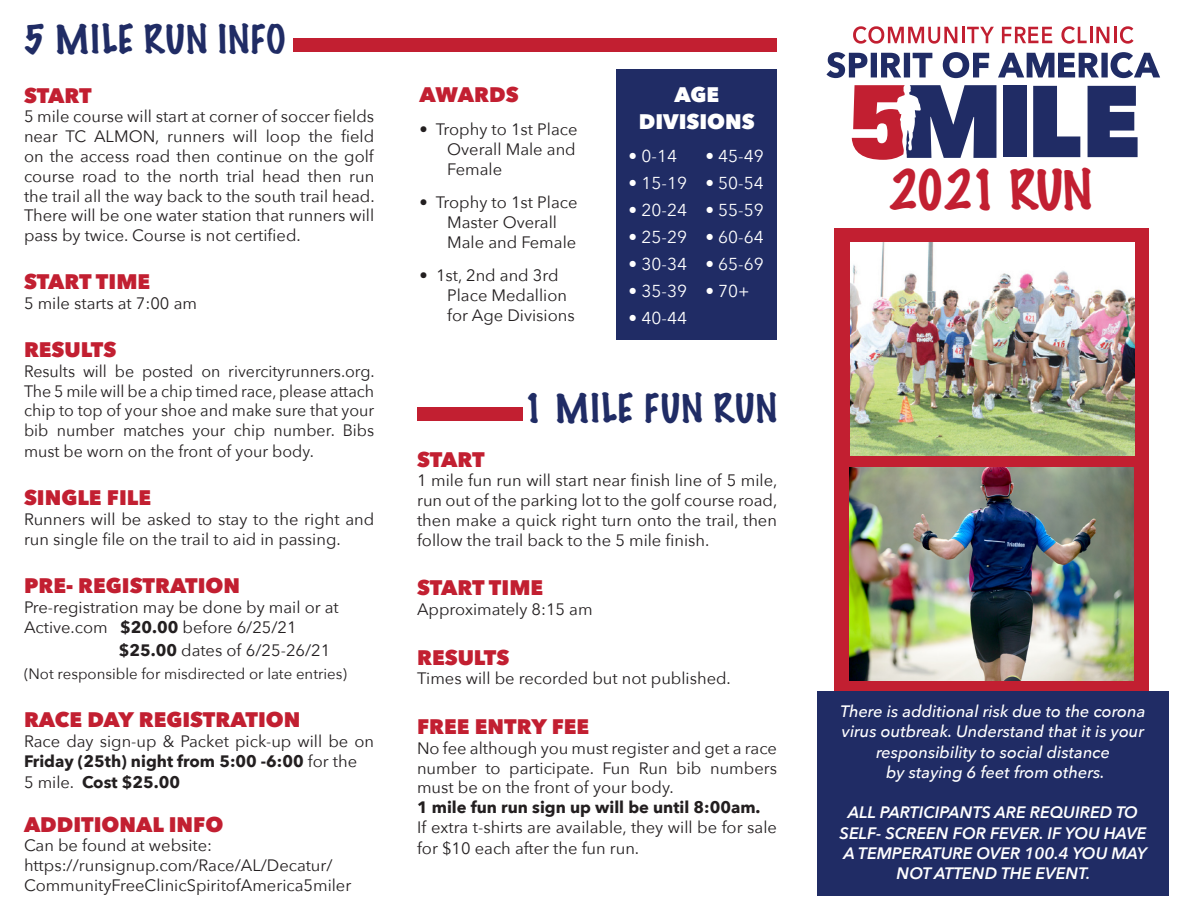
<style>
.page{position:relative;width:1188px;height:918px;background:#fff}
.page>*{position:absolute;margin:0;border:0;box-sizing:border-box;transform-origin:0 0}
.t1{font:100 49.95px "Marker Felt";letter-spacing:-.025em;color:#c21f31}
.t2{font:100 36px "Marker Felt";letter-spacing:.025em;color:#202c65}
.t3{font:800 21px "Avenir Next";color:#c21f31}
.t4{font:800 21px "Avenir Next";color:#fff}
.t5{font:17.25px "Avenir Next";color:#fff}
.t6{font:16.5px/19.8px "Avenir Next";color:#231f20}
.t7{font:italic 500 16.5px/20.2px "Avenir Next";color:#fff;text-align:center}
.t8{font:italic 600 16.5px/20.2px "Avenir Next";color:#fff;text-align:center}
.t9{font:700 16.5px "Avenir Next";color:#231f20}
.t10{font:15px "Avenir Next";color:#231f20}
.s1{font-weight:700}
.s2{font-weight:400}
</style>
<div class="page">
<div style="left:834px;top:228px;width:315px;height:526px;background:#c21f31"></div>
<div style="left:617px;top:70px;width:160px;height:270px;background:#202c65"></div>
<div style="left:294px;top:38px;width:483px;height:13px;background:#c21f31"></div>
<div style="left:417px;top:408px;width:106px;height:13px;background:#c21f31"></div>
<svg style="left:853px;top:26px;width:141px;height:18px"></svg>
<svg style="left:1002px;top:27px;width:50px;height:16px"></svg>
<svg style="left:1061px;top:26px;width:26px;height:18px"></svg>
<hr style="left:1090px;top:27px;width:3px;height:16px;background:#c21f31">
<svg style="left:1096px;top:26px;width:38px;height:18px"></svg>
<svg style="left:826px;top:52px;width:106px;height:26px"></svg>
<svg style="left:943px;top:52px;width:46px;height:26px"></svg>
<svg style="left:998px;top:52px;width:162px;height:26px"></svg>
<div style="left:1003px;top:86px;width:24px;height:71px;background:#202c65"></div>
<svg style="left:1033px;top:86px;width:47px;height:71px"></svg>
<svg style="left:1088px;top:86px;width:50px;height:71px;background:#3e4879"></svg>
<svg style="left:852px;top:85px;width:144px;height:75px"></svg>
<div style="left:817px;top:691px;width:351px;height:205px;background:#202c65"></div>
<img style="left:849px;top:468px;width:285px;height:212px">
<img style="left:851px;top:242px;width:284px;height:213px">
<p class="t2" style="left:24px;top:11px;width:263px">5 MILE RUN INFO</p>
<p class="t3" style="left:24px;top:82px;width:69px">START</p>
<p class="t6" style="left:24px;top:106px;width:352px;text-align:justify">5 mile course will start at corner of soccer fields near TC ALMON, runners will loop the field on the access road then continue on the golf course road to the north trial head then run the trail all the way back to the south trail head.<br>There will be one water station that runners will pass by twice. Course is not certified.</p>
<p class="t3" style="left:24px;top:269px;width:128px">START TIME</p>
<p class="t6" style="left:24px;top:293px;width:175px">5 mile starts at 7:00 am</p>
<p class="t3" style="left:24px;top:337px;width:94px">RESULTS</p>
<p class="t6" style="left:24px;top:360px;width:352px;text-align:justify">Results will be posted on rivercityrunners.org.<br>The 5 mile will be a chip timed race, please attach chip to top of your shoe and make sure that your bib number matches your chip number. Bibs must be worn on the front of your body.</p>
<p class="t3" style="left:24px;top:485px;width:129px">SINGLE FILE</p>
<p class="t6" style="left:24px;top:508px;width:352px;line-height:20.7px">Runners will be asked to stay to the right and run single file on the trail to aid in passing.</p>
<p class="t3" style="left:24px;top:573px;width:218px">PRE- REGISTRATION</p>
<p class="t6" style="left:24px;top:597px;width:316px">Pre-registration may be done by mail or at<br>Active.com <span class="s1">$20.00</span> before 6/25/21</p>
<p class="t6" style="left:119px;top:640px;width:213px"><span class="s1">$25.00</span> dates of 6/25-26/21</p>
<p class="t10" style="left:24px;top:661px;width:325px">(Not responsible for misdirected or late entries)</p>
<p class="t3" style="left:24px;top:707px;width:278px">RACE DAY REGISTRATION</p>
<p class="t6" style="left:24px;top:730px;width:352px">Race day sign-up &amp; Packet pick-up will be on<br><span class="s1">Friday (25th) night from 5:00 -6:00</span> for the</p>
<p class="t9" style="left:24px;top:768px;width:158px"><span class="s2">5 mile.</span> Cost $25.00</p>
<p class="t3" style="left:24px;top:811px;width:201px">ADDITIONAL INFO</p>
<p class="t6" style="left:24px;top:835px;width:190px">Can be found at website:</p>
<p class="t6" style="left:24px;top:855px;width:329px">https://runsignup.com/Race/AL/Decatur/<br>CommunityFreeClinicSpiritofAmerica5miler</p>
<p class="t3" style="left:420px;top:82px;width:101px">AWARDS</p>
<p class="t6" style="left:447px;top:119px;width:132px;text-align:justify;text-indent:-28px">• Trophy to 1st Place Overall Male and Female</p>
<p class="t6" style="left:447px;top:192px;width:132px;text-indent:-28px">• Trophy to 1st Place<br>Master Overall<br>Male and Female</p>
<p class="t6" style="left:447px;top:265px;width:129px;text-indent:-28px">• 1st, 2nd and 3rd<br>Place Medallion for Age Divisions</p>
<p class="t4" style="left:675px;top:82px;width:46px">AGE</p>
<p class="t4" style="left:639px;top:109px;width:117px">DIVISIONS</p>
<p class="t5" style="left:629px;top:142px;width:50px">• 0-14</p>
<p class="t5" style="left:629px;top:169px;width:60px">• 15-19</p>
<p class="t5" style="left:629px;top:196px;width:60px">• 20-24</p>
<p class="t5" style="left:629px;top:223px;width:60px">• 25-29</p>
<p class="t5" style="left:629px;top:250px;width:60px">• 30-34</p>
<p class="t5" style="left:629px;top:277px;width:60px">• 35-39</p>
<p class="t5" style="left:629px;top:304px;width:60px">• 40-44</p>
<p class="t5" style="left:705px;top:142px;width:60px">• 45-49</p>
<p class="t5" style="left:705px;top:169px;width:60px">• 50-54</p>
<p class="t5" style="left:705px;top:196px;width:60px">• 55-59</p>
<p class="t5" style="left:705px;top:223px;width:60px">• 60-64</p>
<p class="t5" style="left:705px;top:250px;width:60px">• 65-69</p>
<p class="t5" style="left:705px;top:277px;width:46px">• 70+</p>
<p class="t2" style="left:524px;top:379px;width:255px">1 MILE FUN RUN</p>
<p class="t3" style="left:417px;top:446px;width:69px">START</p>
<p class="t6" style="left:417px;top:470px;width:362px;text-align:justify">1 mile fun run will start near finish line of 5 mile, run out of the parking lot to the golf course road, then make a quick right turn onto the trail, then follow the trail back to the 5 mile finish.</p>
<p class="t3" style="left:417px;top:575px;width:128px">START TIME</p>
<p class="t6" style="left:417px;top:599px;width:177px">Approximately 8:15 am</p>
<p class="t3" style="left:417px;top:644px;width:94px">RESULTS</p>
<p class="t6" style="left:417px;top:668px;width:315px">Times will be recorded but not published.</p>
<p class="t3" style="left:417px;top:714px;width:174px">FREE ENTRY FEE</p>
<p class="t6" style="left:417px;top:737px;width:361px;text-align:justify">No fee although you must register and get a race number to participate. Fun Run bib numbers must be on the front of your body.</p>
<p class="t9" style="left:417px;top:793px;width:345px">1 mile fun run sign up will be until 8:00am.</p>
<p class="t6" style="left:417px;top:816px;width:361px;line-height:20.7px">If extra t-shirts are available, they will be for sale for $10 each after the fun run.</p>
<p class="t1" style="left:889px;top:151px;width:205px">2021 RUN</p>
<p class="t7" style="left:841px;top:701px;width:307px">There is additional risk due to the corona virus outbreak. Understand that it is your responsibility to social distance</p>
<p class="t7" style="left:886px;top:761px;width:220px">by staying 6 feet from others.</p>
<p class="t8" style="left:848px;top:802px;width:291px">ALL PARTICIPANTS ARE REQUIRED TO</p>
<p class="t8" style="left:840px;top:822px;width:309px">SELF- SCREEN FOR FEVER. IF YOU HAVE</p>
<p class="t8" style="left:844px;top:842px;width:304px">A TEMPERATURE OVER 100.4 YOU MAY<br>NOT ATTEND THE EVENT.</p>
</div>
